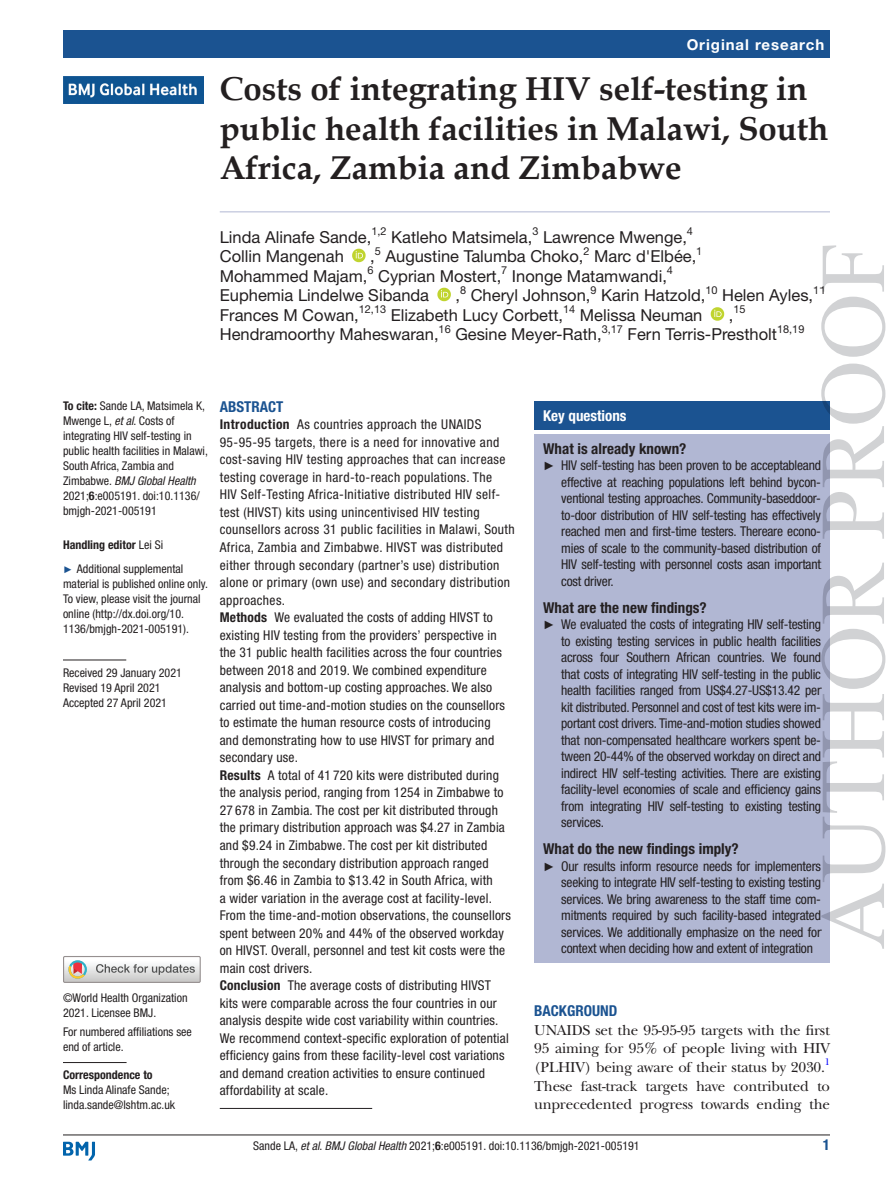
<style>
.page{position:relative;width:893px;height:1191px;background:#fff}
.page>*{position:absolute;margin:0;border:0;box-sizing:border-box;transform-origin:0 0}
.t1{font:92.7px "Times New Roman";color:#d1d2d4}
.t2{font:700 33px/39px "Book Antiqua";color:#231f20}
.t3{font:16.5px "Helvetica Neue LT Std";color:#231f20}
.t4{font:15px/18.6px "New Baskerville";letter-spacing:-.015em;color:#231f20;text-align:justify}
.t5{font:700 condensed 15px "Helvetica Neue LT Std";color:#231f20}
.t6{font:700 condensed 15px "Helvetica Neue LT Std";color:#1b5391}
.t7{font:700 15px "Helvetica Neue LT Std";letter-spacing:.065em;color:#fff}
.t8{font:700 condensed 15px "Helvetica Neue LT Std";color:#fff}
.t9{font:condensed 13.5px/17.5px "Helvetica Neue LT Std";letter-spacing:.015em;color:#231f20;text-align:justify}
.t10{font:condensed 12px/15px "Helvetica Neue LT Std";color:#231f20}
.t11{font:700 condensed 12px "Helvetica Neue LT Std";color:#231f20}
.t12{font:10.95px "Helvetica Neue LT Std";color:#231f20}
.s1{font-weight:700}
.s2{font-style:italic}
.s3{font-family:"Arial";font-stretch:normal;font-size:9.75px;color:#1b5391}
.s4{font-family:"Arial";font-stretch:normal;font-size:12px}
</style>
<div class="page">
<hr style="left:63px;top:1134px;width:767px;height:1px;background:#231f20">
<svg style="left:63px;top:1141px;width:32px;height:19px"></svg>
<div style="left:63px;top:956px;width:138px;height:27px;border:1px solid #969090"></div>
<svg style="left:64px;top:956px;width:136px;height:26px"></svg>
<hr style="left:220px;top:211px;width:610px;height:1px;background:#b1b7d3">
<svg style="left:352px;top:249px;width:14px;height:13px"></svg>
<svg style="left:437px;top:288px;width:14px;height:13px"></svg>
<svg style="left:711px;top:307px;width:13px;height:14px"></svg>
<div style="left:63px;top:31px;width:767px;height:27px;background:#1b5391"></div>
<hr style="left:63px;top:659px;width:63px;height:1px;background:#231f20">
<hr style="left:63px;top:1062px;width:64px;height:1px;background:#231f20">
<img style="left:63px;top:77px;width:141px;height:27px">
<hr style="left:220px;top:1108px;width:152px;height:1px;background:#231f20">
<div style="left:534px;top:401px;width:296px;height:29px;background:#1b5391"></div>
<div style="left:534px;top:434px;width:296px;height:528px;background:#b1b7d3"></div>
<p class="t7" style="left:687px;top:35px;width:139px">Original research</p>
<h2 class="t2" style="left:220px;top:70px;width:610px">Costs of integrating HIV self-testing in public health facilities in Malawi, South<br>Africa, Zambia and Zimbabwe</h2>
<p class="t10" style="left:63px;top:398px;width:146px"><span class="s1">To cite:</span> Sande LA, Matsimela K,<br>Mwenge L, <span class="s2">et al</span>. Costs of integrating HIV self-testing in public health facilities in Malawi,<br>South Africa, Zambia and<br>Zimbabwe. <span class="s2">BMJ Global Health<br></span>2021;<span class="s1">6</span>:e005191. doi:10.1136/ bmjgh-2021-005191</p>
<p class="t10" style="left:63px;top:532px;width:122px;line-height:24px"><span class="s1">Handling editor</span> Lei Si<br><span class="s3">►</span> Additional supplemental</p>
<p class="t10" style="left:63px;top:576px;width:147px">material is published online only.<br>To view, please visit the journal online (http://dx.doi.org/10.<br>1136/bmjgh-2021-005191).</p>
<p class="t10" style="left:63px;top:665px;width:120px">Received 29 January 2021<br>Revised 19 April 2021<br>Accepted 27 April 2021</p>
<p class="t10" style="left:63px;top:991px;width:126px;line-height:14.4px">©World Health Organization<br>2021. Licensee BMJ.</p>
<p class="t10" style="left:63px;top:1024px;width:130px">For numbered affiliations see end of article.</p>
<p class="t11" style="left:63px;top:1067px;width:91px">Correspondence to</p>
<p class="t10" style="left:63px;top:1082px;width:114px">Ms Linda Alinafe Sande; linda.sande@lshtm.ac.uk</p>
<p class="t3" style="left:220px;top:227px;width:153px">Linda Alinafe Sande,</p>
<p class="t12" style="left:371px;top:225px;width:17px">1,2</p>
<p class="t3" style="left:391px;top:227px;width:143px">Katleho Matsimela,</p>
<p class="t12" style="left:532px;top:225px;width:8px">3</p>
<p class="t3" style="left:543px;top:227px;width:145px">Lawrence Mwenge,</p>
<p class="t12" style="left:687px;top:225px;width:8px">4</p>
<p class="t3" style="left:220px;top:246px;width:126px">Collin Mangenah</p>
<p class="t3" style="left:370px;top:246px;width:6px">,</p>
<h1 class="t1" style="left:788px;top:949px;width:709px;rotate:-90deg">AUTHOR PROOF</h1>
<p class="t12" style="left:375px;top:244px;width:8px">5</p>
<p class="t3" style="left:385px;top:246px;width:200px">Augustine Talumba Choko,</p>
<p class="t12" style="left:583px;top:244px;width:8px">2</p>
<p class="t3" style="left:594px;top:246px;width:104px">Marc d'Elbée,</p>
<p class="t12" style="left:696px;top:244px;width:8px">1</p>
<p class="t3" style="left:220px;top:266px;width:149px">Mohammed Majam,</p>
<p class="t12" style="left:367px;top:264px;width:8px">6</p>
<p class="t3" style="left:378px;top:266px;width:125px">Cyprian Mostert,</p>
<p class="t12" style="left:501px;top:264px;width:8px">7</p>
<p class="t3" style="left:512px;top:266px;width:156px">Inonge Matamwandi,</p>
<p class="t12" style="left:667px;top:264px;width:8px">4</p>
<p class="t3" style="left:220px;top:285px;width:211px">Euphemia Lindelwe Sibanda</p>
<p class="t3" style="left:455px;top:285px;width:6px">,</p>
<p class="t12" style="left:460px;top:283px;width:8px">8</p>
<p class="t3" style="left:471px;top:285px;width:121px">Cheryl Johnson,</p>
<p class="t12" style="left:591px;top:283px;width:8px">9</p>
<p class="t3" style="left:601px;top:285px;width:106px">Karin Hatzold,</p>
<p class="t12" style="left:705px;top:283px;width:14px">10</p>
<p class="t3" style="left:722px;top:285px;width:93px">Helen Ayles,</p>
<p class="t12" style="left:813px;top:283px;width:14px">11</p>
<p class="t3" style="left:220px;top:305px;width:141px">Frances M Cowan,</p>
<p class="t12" style="left:359px;top:303px;width:29px">12,13</p>
<p class="t3" style="left:391px;top:305px;width:174px">Elizabeth Lucy Corbett,</p>
<p class="t12" style="left:563px;top:303px;width:14px">14</p>
<p class="t3" style="left:580px;top:305px;width:124px">Melissa Neuman</p>
<p class="t12" style="left:733px;top:303px;width:14px">15</p>
<p class="t3" style="left:729px;top:305px;width:6px">,</p>
<p class="t3" style="left:220px;top:324px;width:220px">Hendramoorthy Maheswaran,</p>
<p class="t12" style="left:439px;top:322px;width:14px">16</p>
<p class="t3" style="left:455px;top:324px;width:148px">Gesine Meyer-Rath,</p>
<p class="t12" style="left:602px;top:322px;width:23px">3,17</p>
<p class="t3" style="left:628px;top:324px;width:151px">Fern Terris-Prestholt</p>
<p class="t12" style="left:777px;top:322px;width:29px">18,19</p>
<p class="t6" style="left:220px;top:397px;width:65px">ABSTRACT</p>
<p class="t9" style="left:220px;top:415px;width:296px;text-align:left"><span class="s1">Introduction</span> As countries approach the UNAIDS 95-95-95 targets, there is a need for innovative and cost-saving HIV testing approaches that can increase testing coverage in hard-to-reach populations. The<br>HIV Self-Testing Africa-Initiative distributed HIV self&shy;test (HIVST) kits using unincentivised HIV testing counsellors across 31 public facilities in Malawi, South Africa, Zambia and Zimbabwe. HIVST was distributed either through secondary (partner’s use) distribution alone or primary (own use) and secondary distribution approaches.<br><span class="s1">Methods</span> We evaluated the costs of adding HIVST to existing HIV testing from the providers’ perspective in the 31 public health facilities across the four countries between 2018 and 2019. We combined expenditure analysis and bottom-up costing approaches. We also carried out time-and-motion studies on the counsellors to estimate the human resource costs of introducing<br>and demonstrating how to use HIVST for primary and secondary use.<br><span class="s1">Results</span> A total of 41 720 kits were distributed during the analysis period, ranging from 1254 in Zimbabwe to 27 678 in Zambia. The cost per kit distributed through the primary distribution approach was $4.27 in Zambia and $9.24 in Zimbabwe. The cost per kit distributed through the secondary distribution approach ranged from $6.46 in Zambia to $13.42 in South Africa, with<br>a wider variation in the average cost at facility-level.<br>From the time-and-motion observations, the counsellors spent between 20% and 44% of the observed workday on HIVST. Overall, personnel and test kit costs were the main cost drivers.<br><span class="s1">Conclusion</span> The average costs of distributing HIVST<br>kits were comparable across the four countries in our analysis despite wide cost variability within countries.<br>We recommend context-specific exploration of potential efficiency gains from these facility-level cost variations and demand creation activities to ensure continued affordability at scale.</p>
<p class="t8" style="left:543px;top:406px;width:85px">Key questions</p>
<p class="t5" style="left:543px;top:439px;width:145px">What is already known?</p>
<p class="t9" style="left:561px;top:457px;width:261px;line-height:16.5px;text-indent:-18px"><span class="s4">►</span> HIV self-testing has been proven to be acceptableand effective at reaching populations left behind bycon&shy;ventional testing approaches. Community-baseddoor&shy;to-door distribution of HIV self-testing has effectively reached men and first-time testers. Thereare econo&shy;mies of scale to the community-based distribution of HIV self-testing with personnel costs asan important cost driver.</p>
<p class="t5" style="left:543px;top:598px;width:165px">What are the new findings?</p>
<p class="t9" style="left:561px;top:616px;width:261px;line-height:16.5px;text-indent:-18px"><span class="s4">►</span> We evaluated the costs of integrating HIV self-testing to existing testing services in public health facilities across four Southern African countries. We found that costs of integrating HIV self-testing in the public health facilities ranged from US$4.27-US$13.42 per kit distributed. Personnel and cost of test kits were im&shy;portant cost drivers. Time-and-motion studies showed that non-compensated healthcare workers spent be&shy;tween 20-44% of the observed workday on direct and indirect HIV self-testing activities. There are existing facility-level economies of scale and efficiency gains from integrating HIV self-testing to existing testing services.</p>
<p class="t5" style="left:543px;top:839px;width:197px">What do the new findings imply?</p>
<p class="t9" style="left:561px;top:857px;width:261px;line-height:16.5px;text-indent:-18px"><span class="s4">►</span> Our results inform resource needs for implementers seeking to integrate HIV self-testing to existing testing services. We bring awareness to the staff time com&shy;mitments required by such facility-based integrated services. We additionally emphasize on the need for context when deciding how and extent of integration</p>
<p class="t6" style="left:534px;top:1001px;width:85px">BACKGROUND</p>
<p class="t4" style="left:534px;top:1020px;width:297px">UNAIDS set the 95-95-95 targets with the first 95 aiming for 95% of people living with HIV (PLHIV) being aware of their status by 2030.<sup>1<br></sup>These fast-track targets have contributed to unprecedented progress towards ending the</p>
<p class="t10" style="left:253px;top:1137px;width:388px">Sande LA, <span class="s2">et al</span>. <span class="s2">BMJ Global Health</span> 2021;<span class="s1">6</span>:e005191. doi:10.1136/bmjgh-2021-005191</p>
<p class="t6" style="left:823px;top:1135px;width:9px">1</p>
</div>
